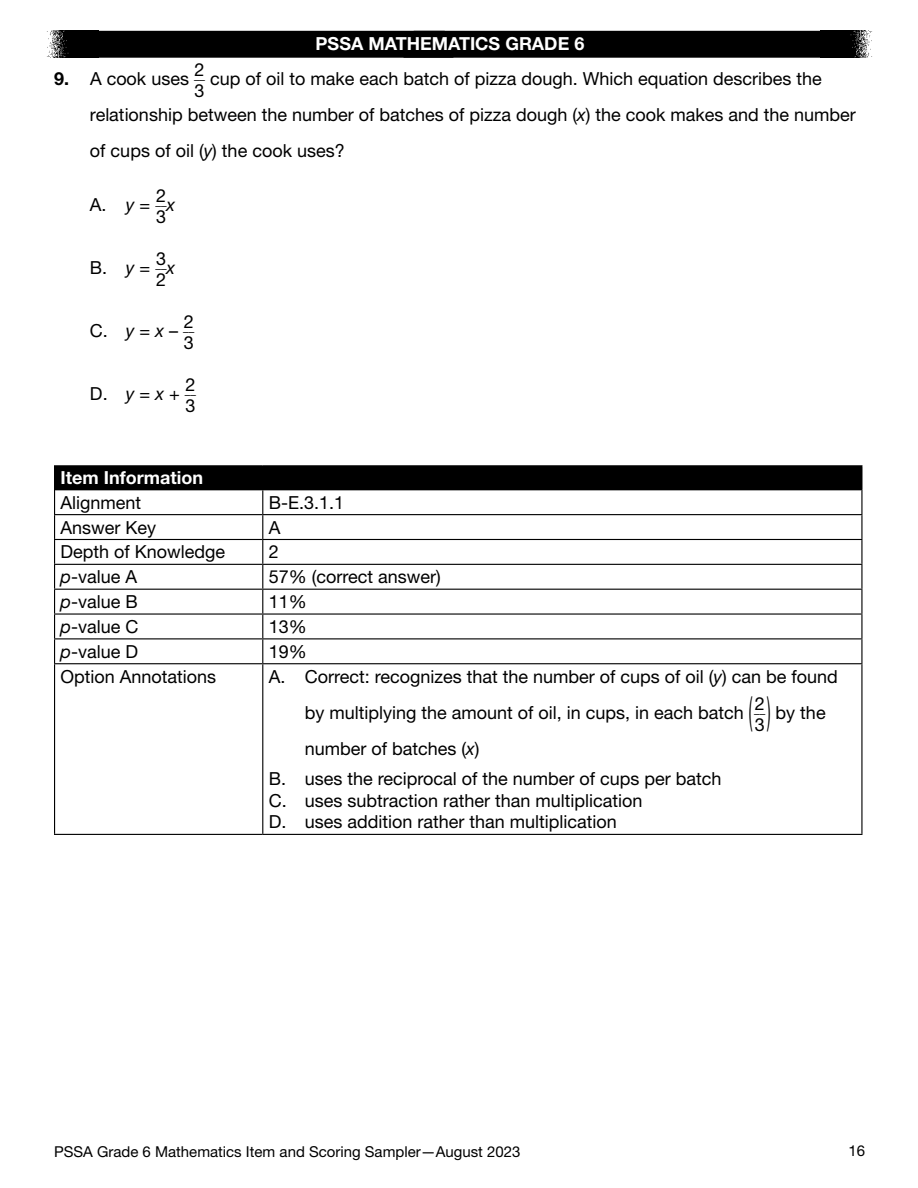
<style>
.page{position:relative;width:918px;height:1188px;background:#fff}
.page>*{position:absolute;margin:0;border:0;box-sizing:border-box;transform-origin:0 0}
.t1{font:18px/34.5px "Helvetica Neue LT Std";color:#000}
.t2{font:700 18px "Helvetica Neue LT Std";color:#fff}
.t3{font:15.3px "Helvetica Neue LT Std";color:#000;scale:.72 1}
.t4{font:15px "Helvetica Neue LT Std";color:#000}
.s1{font-weight:700;color:#fff}
.s2{font-weight:700}
.s3{font-style:italic}
.s4{font-size:37.8px}
</style>
<div class="page">
<img style="left:47px;top:31px;width:51px;height:27px">
<img style="left:820px;top:31px;width:52px;height:27px">
<div style="left:98px;top:31px;width:722px;height:27px;background:#000"></div>
<div style="left:55px;top:466px;width:807px;height:24px;background:#000"></div>
<hr style="left:54px;top:465px;width:209px;height:1px;background:#000">
<hr style="left:263px;top:465px;width:599px;height:1px;background:#000">
<hr style="left:263px;top:514px;width:599px;height:1px;background:#000">
<hr style="left:263px;top:539px;width:599px;height:1px;background:#000">
<hr style="left:54px;top:564px;width:209px;height:1px;background:#000">
<hr style="left:263px;top:564px;width:599px;height:1px;background:#000">
<hr style="left:54px;top:589px;width:209px;height:1px;background:#000">
<hr style="left:263px;top:589px;width:599px;height:1px;background:#000">
<hr style="left:54px;top:613px;width:209px;height:2px;background:#000">
<hr style="left:263px;top:613px;width:599px;height:2px;background:#000">
<hr style="left:54px;top:638px;width:209px;height:1px;background:#000">
<hr style="left:263px;top:638px;width:599px;height:1px;background:#000">
<svg style="left:262px;top:490px;width:1px;height:173px"></svg>
<svg style="left:861px;top:490px;width:1px;height:173px"></svg>
<hr style="left:54px;top:663px;width:209px;height:1px;background:#000">
<hr style="left:263px;top:663px;width:599px;height:1px;background:#000">
<hr style="left:262px;top:664px;width:1px;height:170px;background:#000">
<hr style="left:54px;top:514px;width:209px;height:1px;background:#000">
<hr style="left:54px;top:539px;width:209px;height:1px;background:#000">
<svg style="left:54px;top:466px;width:1px;height:197px"></svg>
<hr style="left:54px;top:664px;width:1px;height:170px;background:#000">
<hr style="left:861px;top:664px;width:1px;height:170px;background:#000">
<hr style="left:54px;top:834px;width:209px;height:1px;background:#000">
<hr style="left:263px;top:834px;width:599px;height:1px;background:#000">
<p class="t1" style="left:54px;top:26px;width:769px;text-indent:262px"><span class="s1">PSSA MATHEMATICS GRADE 6<br></span><span class="s2">9 .</span> A cook uses <sup>__</sup>2 cup of oil to make each batch of pizza dough . Which equation describes the</p>
<p class="t1" style="left:90px;top:78px;width:767px;line-height:23.9px;text-indent:105px">3<br>relationship between the number of batches of pizza dough (<span class="s3">x</span>) the cook makes and the number</p>
<p class="t1" style="left:90px;top:133px;width:256px">of cups of oil (<span class="s3">y</span>) the cook uses?</p>
<p class="t1" style="left:90px;top:187px;width:87px">A . <span class="s3">y</span> = <sup>_</sup> <sup>_</sup>2 <span class="s3">x</span></p>
<p class="t1" style="left:156px;top:199px;width:12px">3</p>
<p class="t1" style="left:90px;top:250px;width:87px">B . <span class="s3">y</span> = <sup>_</sup> <sup>_</sup>3 <span class="s3">x</span></p>
<p class="t1" style="left:156px;top:262px;width:12px">2</p>
<p class="t1" style="left:90px;top:313px;width:106px">C . <span class="s3">y</span> = <span class="s3">x</span> – <sup>_</sup> <sup>_</sup>2</p>
<p class="t1" style="left:184px;top:325px;width:12px">3</p>
<p class="t1" style="left:90px;top:376px;width:108px">D . <span class="s3">y</span> = <span class="s3">x</span> + <sup>_</sup> <sup>_</sup>2</p>
<p class="t1" style="left:185px;top:388px;width:12px">3</p>
<p class="t2" style="left:61px;top:467px;width:144px">Item Information</p>
<p class="t1" style="left:61px;top:485px;width:82px">Alignment</p>
<p class="t1" style="left:269px;top:485px;width:77px">B-E .3 .1 .1</p>
<p class="t1" style="left:61px;top:509px;width:97px">Answer Key</p>
<p class="t1" style="left:269px;top:509px;width:13px">A</p>
<p class="t1" style="left:61px;top:534px;width:166px">Depth of Knowledge</p>
<p class="t1" style="left:269px;top:534px;width:12px">2</p>
<p class="t1" style="left:61px;top:559px;width:78px"><span class="s3">p</span>-value A</p>
<p class="t1" style="left:269px;top:559px;width:173px">57% (correct answer)</p>
<p class="t1" style="left:61px;top:584px;width:79px"><span class="s3">p</span>-value B</p>
<p class="t1" style="left:269px;top:584px;width:40px">11%</p>
<p class="t1" style="left:61px;top:609px;width:80px"><span class="s3">p</span>-value C</p>
<p class="t1" style="left:269px;top:609px;width:40px">13%</p>
<p class="t1" style="left:61px;top:634px;width:79px"><span class="s3">p</span>-value D</p>
<p class="t1" style="left:269px;top:634px;width:40px">19%</p>
<p class="t1" style="left:61px;top:659px;width:157px">Option Annotations</p>
<p class="t1" style="left:305px;top:658px;width:535px;line-height:36px;text-indent:-36px">A . Correct: recognizes that the number of cups of oil (<span class="s3">y</span>) can be found by multiplying the amount of oil, in cups, in each batch <span class="s4">(</span></p>
<p class="t1" style="left:767px;top:695px;width:60px"><span class="s4">)</span> by the</p>
<p class="t3" style="left:754px;top:698px;width:17px">_ _<sup>2</sup></p>
<p class="t1" style="left:755px;top:707px;width:12px">3</p>
<p class="t1" style="left:305px;top:731px;width:176px">number of batches (<span class="s3">x</span>)</p>
<p class="t1" style="left:269px;top:761px;width:454px">B . uses the reciprocal of the number of cups per batch</p>
<p class="t1" style="left:269px;top:783px;width:375px">C . uses subtraction rather than multiplication</p>
<p class="t1" style="left:269px;top:804px;width:350px">D . uses addition rather than multiplication</p>
<p class="t4" style="left:54px;top:1142px;width:468px">PSSA Grade 6 Mathematics Item and Scoring Sampler—August 2023</p>
<p class="t4" style="left:848px;top:1142px;width:18px">16</p>
</div>
